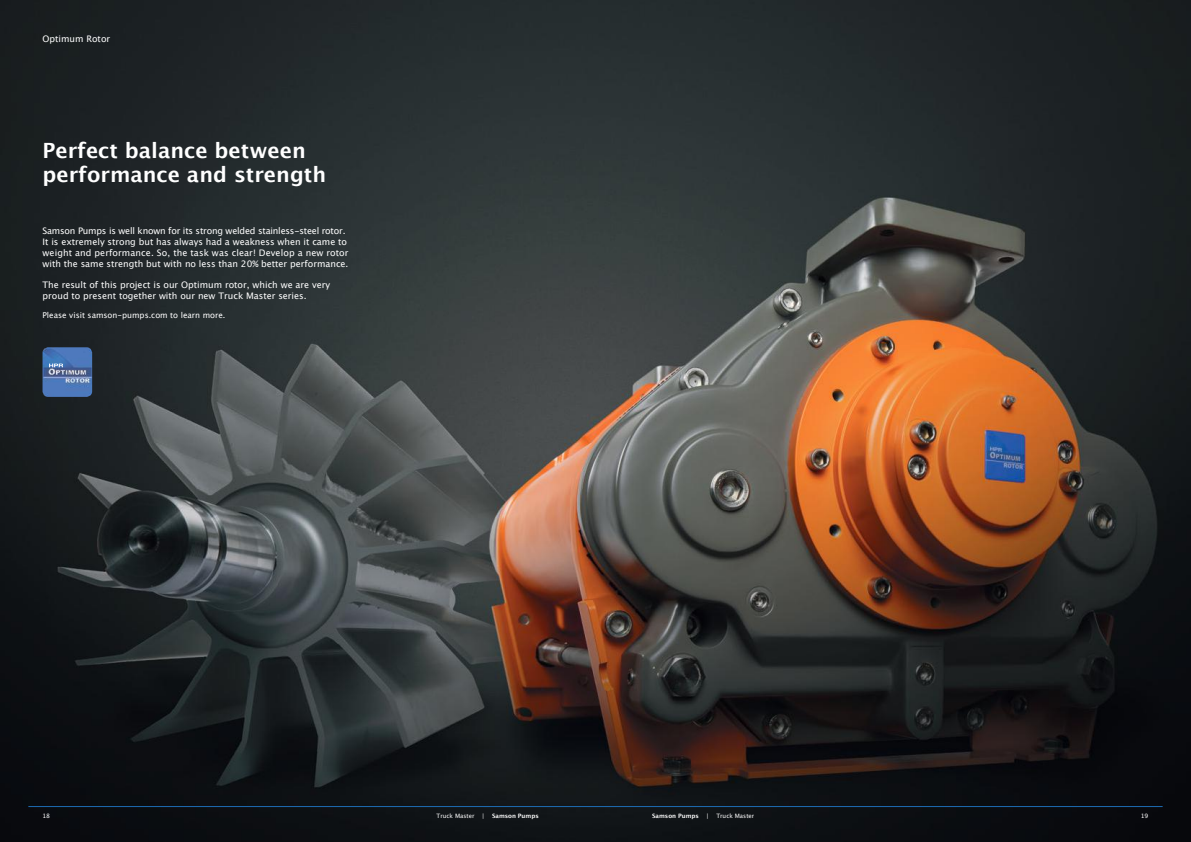
<style>
.page{position:relative;width:1191px;height:842px;background:#fff}
.page>*{position:absolute;margin:0;border:0;box-sizing:border-box;transform-origin:0 0}
.t1{font:700 21px/24px "Lucida Grande";color:#fff}
.t2{font:9px/11px "Lucida Grande";color:#fff}
.t3{font:8px "Lucida Grande";color:#fff}
.t4{font:6px "Lucida Grande";color:#fff}
.t5{font:700 6px "Lucida Grande";color:#fff}
</style>
<div class="page">
<img style="left:0;top:0;width:1191px;height:842px">
<hr style="left:28px;top:806px;width:1134px;height:1px;background:#1d6cb4">
<img style="left:43px;top:347px;width:49px;height:50px">
<img style="left:49px;top:364px;width:14px;height:3px">
<p class="t2" style="left:43px;top:34px;width:69px">Optimum Rotor</p>
<h1 class="t1" style="left:43px;top:139px;width:285px">Perfect balance between performance and strength</h1>
<p class="t2" style="left:43px;top:225px;width:307px">Samson Pumps is well known for its strong welded stainless-steel rotor.<br>It is extremely strong but has always had a weakness when it came to weight and performance. So, the task was clear! Develop a new rotor with the same strength but with no less than 20% better performance.</p>
<p class="t2" style="left:43px;top:279px;width:289px">The result of this project is our Optimum rotor, which we are very proud to present together with our new Truck Master series.</p>
<p class="t3" style="left:43px;top:310px;width:184px">Please visit samson-pumps.com to learn more.</p>
<p class="t4" style="left:43px;top:813px;width:9px">18</p>
<p class="t4" style="left:436px;top:813px;width:40px">Truck Master</p>
<p class="t4" style="left:482px;top:813px;width:4px">|</p>
<p class="t5" style="left:492px;top:811px;width:48px">Samson Pumps</p>
<p class="t5" style="left:652px;top:811px;width:48px">Samson Pumps</p>
<p class="t4" style="left:706px;top:813px;width:4px">|</p>
<p class="t4" style="left:716px;top:813px;width:40px">Truck Master</p>
<p class="t4" style="left:1140px;top:813px;width:9px">19</p>
</div>
